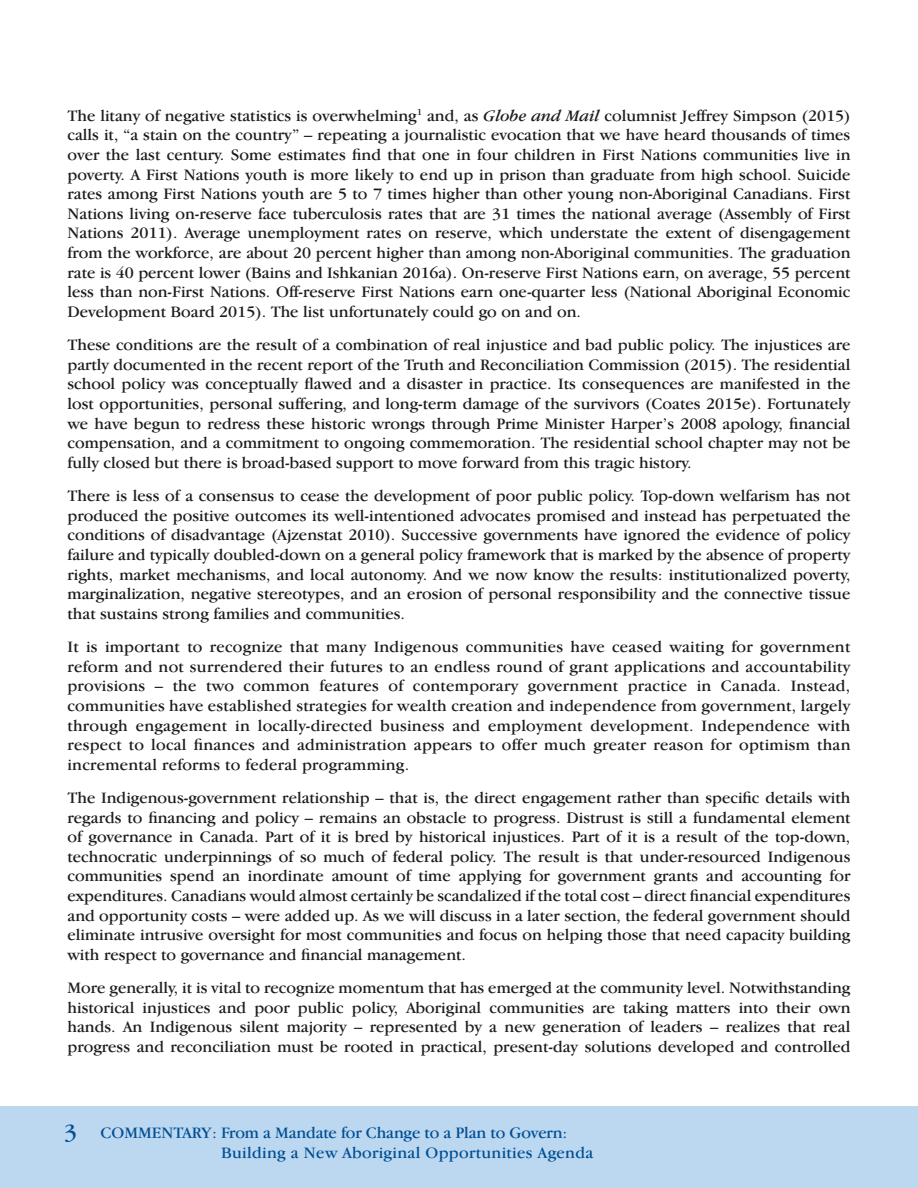
<style>
.page{position:relative;width:918px;height:1188px;background:#fff}
.page>*{position:absolute;margin:0;border:0;box-sizing:border-box;transform-origin:0 0}
.t1{font:24px "Garamond IT Cby BT";color:#004e93}
.body{font:16.5px/19.6px "Garamond IT Cby BT";color:#1c1c1a;text-align:justify}
.body-2{font:16.5px/19.6px "Garamond IT Cby BT";color:#1d1d1d;text-align:justify}
.t2{font:16.5px/19.5px "Garamond IT Cby BT";letter-spacing:.01em;color:#004e93}
.s1{font-style:italic}
</style>
<div class="page">
<div style="left:0;top:1106px;width:918px;height:82px;background:#bcd7f0"></div>
<p class="body" style="left:68px;top:105px;width:785px">The litany of negative statistics is overwhelming<sup>1</sup> and, as <span class="s1">Globe and Mail</span> columnist Jeffrey Simpson (2015) calls it, “a stain on the country” – repeating a journalistic evocation that we have heard thousands of times over the last century. Some estimates find that one in four children in First Nations communities live in poverty. A First Nations youth is more likely to end up in prison than graduate from high school. Suicide rates among First Nations youth are 5 to 7 times higher than other young non-Aboriginal Canadians. First Nations living on-reserve face tuberculosis rates that are 31 times the national average (Assembly of First Nations 2011). Average unemployment rates on reserve, which understate the extent of disengagement from the workforce, are about 20 percent higher than among non-Aboriginal communities. The graduation rate is 40 percent lower (Bains and Ishkanian 2016a). On-reserve First Nations earn, on average, 55 percent less than non-First Nations. Off-reserve First Nations earn one-quarter less (National Aboriginal Economic Development Board 2015). The list unfortunately could go on and on.</p>
<p class="body" style="left:68px;top:335px;width:785px">These conditions are the result of a combination of real injustice and bad public policy. The injustices are partly documented in the recent report of the Truth and Reconciliation Commission (2015). The residential school policy was conceptually flawed and a disaster in practice. Its consequences are manifested in the lost opportunities, personal suffering, and long-term damage of the survivors (Coates 2015e). Fortunately we have begun to redress these historic wrongs through Prime Minister Harper’s 2008 apology, financial compensation, and a commitment to ongoing commemoration. The residential school chapter may not be fully closed but there is broad-based support to move forward from this tragic history.</p>
<p class="body" style="left:68px;top:486px;width:785px">There is less of a consensus to cease the development of poor public policy. Top-down welfarism has not produced the positive outcomes its well-intentioned advocates promised and instead has perpetuated the conditions of disadvantage (Ajzenstat 2010). Successive governments have ignored the evidence of policy failure and typically doubled-down on a general policy framework that is marked by the absence of property rights, market mechanisms, and local autonomy. And we now know the results: institutionalized poverty, marginalization, negative stereotypes, and an erosion of personal responsibility and the connective tissue that sustains strong families and communities.</p>
<p class="body" style="left:68px;top:637px;width:785px">It is important to recognize that many Indigenous communities have ceased waiting for government reform and not surrendered their futures to an endless round of grant applications and accountability provisions – the two common features of contemporary government practice in Canada. Instead, communities have established strategies for wealth creation and independence from government, largely through engagement in locally-directed business and employment development. Independence with respect to local finances and administration appears to offer much greater reason for optimism than incremental reforms to federal programming.</p>
<p class="body" style="left:68px;top:787px;width:785px">The Indigenous-government relationship – that is, the direct engagement rather than specific details with regards to financing and policy – remains an obstacle to progress. Distrust is still a fundamental element of governance in Canada. Part of it is bred by historical injustices. Part of it is a result of the top-down, technocratic underpinnings of so much of federal policy. The result is that under-resourced Indigenous communities spend an inordinate amount of time applying for government grants and accounting for expenditures. Canadians would almost certainly be scandalized if the total cost – direct financial expenditures and opportunity costs – were added up. As we will discuss in a later section, the federal government should eliminate intrusive oversight for most communities and focus on helping those that need capacity building with respect to governance and financial management.</p>
<p class="body-2" style="left:68px;top:978px;width:785px">More generally, it is vital to recognize momentum that has emerged at the community level. Notwithstanding historical injustices and poor public policy, Aboriginal communities are taking matters into their own hands. An Indigenous silent majority – represented by a new generation of leaders – realizes that real progress and reconciliation must be rooted in practical, present-day solutions developed and controlled</p>
<h1 class="t1" style="left:64px;top:1118px;width:15px">3</h1>
<p class="t2" style="left:221px;top:1123px;width:374px;text-indent:-121px">COMMENTARY: From a Mandate for Change to a Plan to Govern:<br>Building a New Aboriginal Opportunities Agenda</p>
</div>
